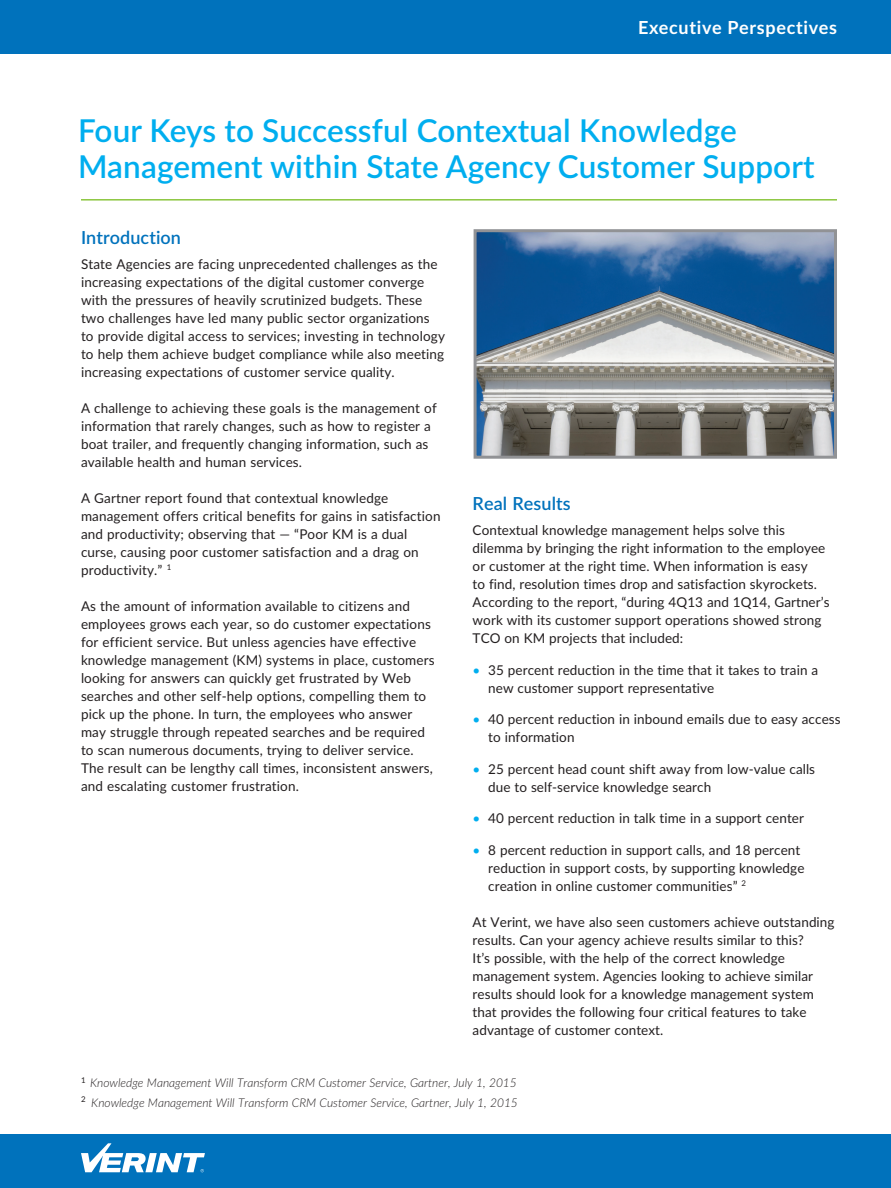
<style>
.page{position:relative;width:891px;height:1188px;background:#fff}
.page>*{position:absolute;margin:0;border:0;box-sizing:border-box;transform-origin:0 0}
.t1{font:600 31.5px/36px "Lato";letter-spacing:.005em;color:#00aeef}
.t2{font:600 18px "Lato";letter-spacing:.005em;color:#0072bc}
.t3{font:700 18px "Lato";letter-spacing:.04em;color:#fff}
.t4{font:13.5px/18px "Lato";letter-spacing:.01em;color:#231f20}
.t5{font:italic 300 12px/19.5px "Lato";color:#231f20}
.s1{color:#00aeef}
</style>
<div class="page">
<div style="left:0;top:0;width:891px;height:54px;background:#0072bc"></div>
<div style="left:0;top:1134px;width:891px;height:54px;background:#0072bc"></div>
<svg style="left:81px;top:1143px;width:124px;height:29px"></svg>
<hr style="left:81px;top:199px;width:756px;height:2px;background:#8bc63e">
<img style="left:478px;top:233px;width:355px;height:222px">
<div style="left:474px;top:229px;width:363px;height:230px;border:3px solid #919295"></div>
<h2 class="t3" style="left:638px;top:15px;width:200px">Executive Perspectives</h2>
<h1 class="t1" style="left:78px;top:111px;width:738px">Four Keys to Successful Contextual Knowledge<br>Management within State Agency Customer Support</h1>
<h2 class="t2" style="left:81px;top:224px;width:102px">Introduction</h2>
<p class="t4" style="left:81px;top:254px;width:365px">State Agencies are facing unprecedented challenges as the increasing expectations of the digital customer converge with the pressures of heavily scrutinized budgets. These two challenges have led many public sector organizations to provide digital access to services; investing in technology to help them achieve budget compliance while also meeting increasing expectations of customer service quality.</p>
<p class="t4" style="left:81px;top:398px;width:357px">A challenge to achieving these goals is the management of information that rarely changes, such as how to register a boat trailer, and frequently changing information, such as available health and human services.</p>
<p class="t4" style="left:81px;top:488px;width:361px">A Gartner report found that contextual knowledge management offers critical benefits for gains in satisfaction and productivity; observing that — “Poor KM is a dual curse, causing poor customer satisfaction and a drag on productivity.” <sup>1</sup></p>
<p class="t4" style="left:81px;top:596px;width:355px">As the amount of information available to citizens and employees grows each year, so do customer expectations for efficient service. But unless agencies have effective knowledge management (KM) systems in place, customers looking for answers can quickly get frustrated by Web searches and other self-help options, compelling them to pick up the phone. In turn, the employees who answer may struggle through repeated searches and be required to scan numerous documents, trying to deliver service.<br>The result can be lengthy call times, inconsistent answers, and escalating customer frustration.</p>
<h2 class="t2" style="left:473px;top:491px;width:100px">Real Results</h2>
<p class="t4" style="left:473px;top:521px;width:358px">Contextual knowledge management helps solve this dilemma by bringing the right information to the employee or customer at the right time. When information is easy<br>to find, resolution times drop and satisfaction skyrockets.<br>According to the report, “during 4Q13 and 1Q14, Gartner’s work with its customer support operations showed strong TCO on KM projects that included:</p>
<p class="t4" style="left:488px;top:660px;width:331px;text-indent:-16px"><span class="s1">•</span> 35 percent reduction in the time that it takes to train a new customer support representative</p>
<p class="t4" style="left:488px;top:710px;width:354px;text-indent:-16px"><span class="s1">•</span> 40 percent reduction in inbound emails due to easy access to information</p>
<p class="t4" style="left:488px;top:759px;width:328px;text-indent:-16px"><span class="s1">•</span> 25 percent head count shift away from low-value calls due to self-service knowledge search</p>
<p class="t4" style="left:473px;top:809px;width:333px"><span class="s1">•</span> 40 percent reduction in talk time in a support center</p>
<p class="t4" style="left:488px;top:840px;width:318px;text-indent:-16px"><span class="s1">•</span> 8 percent reduction in support calls, and 18 percent reduction in support costs, by supporting knowledge creation in online customer communities” <sup>2</sup></p>
<p class="t4" style="left:473px;top:912px;width:363px">At Verint, we have also seen customers achieve outstanding results. Can your agency achieve results similar to this?<br>It’s possible, with the help of the correct knowledge management system. Agencies looking to achieve similar results should look for a knowledge management system that provides the following four critical features to take advantage of customer context.</p>
<p class="t5" style="left:81px;top:1073px;width:438px"><sup>1</sup> Knowledge Management Will Transform CRM Customer Service, Gartner, July 1, 2015<br><sup>2</sup> Knowledge Management Will Transform CRM Customer Service, Gartner, July 1, 2015</p>
</div>
